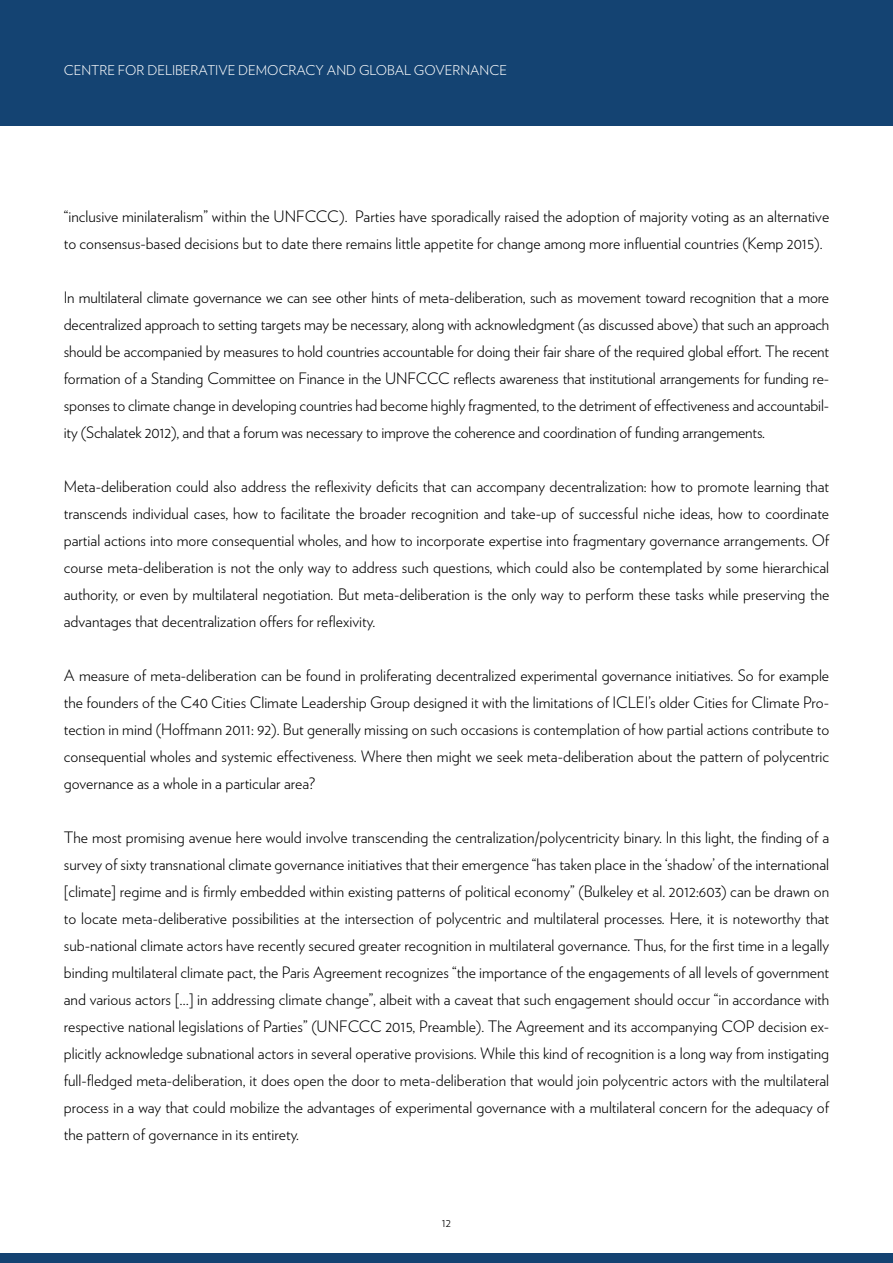
<style>
.page{position:relative;width:893px;height:1263px;background:#fff}
.page>*{position:absolute;margin:0;border:0;box-sizing:border-box;transform-origin:0 0}
.CONTENT{font:300 15.75px/27px "Verlag";color:#000;text-align:justify}
.t1{font:300 13.5px "Verlag";color:#fff}
.t2{font:300 12px "Verlag";color:#000}
</style>
<div class="page">
<div style="left:0;top:0;width:893px;height:125px;background:#144372"></div>
<div style="left:0;top:1254px;width:893px;height:9px;background:#144372"></div>
<p class="t1" style="left:64px;top:60px;width:445px">CENTRE FOR DELIBERATIVE DEMOCRACY AND GLOBAL GOVERNANCE</p>
<p class="CONTENT" style="left:64px;top:202px;width:767px">“inclusive minilateralism” within the UNFCCC). Parties have sporadically raised the adoption of majority voting as an alternative to consensus-based decisions but to date there remains little appetite for change among more influential countries (Kemp 2015).</p>
<p class="CONTENT" style="left:64px;top:283px;width:767px">In multilateral climate governance we can see other hints of meta-deliberation, such as movement toward recognition that a more decentralized approach to setting targets may be necessary, along with acknowledgment (as discussed above) that such an approach should be accompanied by measures to hold countries accountable for doing their fair share of the required global effort. The recent formation of a Standing Committee on Finance in the UNFCCC reflects awareness that institutional arrangements for funding re&shy;sponses to climate change in developing countries had become highly fragmented, to the detriment of effectiveness and accountabil&shy;ity (Schalatek 2012), and that a forum was necessary to improve the coherence and coordination of funding arrangements.</p>
<p class="CONTENT" style="left:64px;top:472px;width:767px">Meta-deliberation could also address the reflexivity deficits that can accompany decentralization: how to promote learning that transcends individual cases, how to facilitate the broader recognition and take-up of successful niche ideas, how to coordinate partial actions into more consequential wholes, and how to incorporate expertise into fragmentary governance arrangements. Of course meta-deliberation is not the only way to address such questions, which could also be contemplated by some hierarchical authority, or even by multilateral negotiation. But meta-deliberation is the only way to perform these tasks while preserving the advantages that decentralization offers for reflexivity.</p>
<p class="CONTENT" style="left:64px;top:661px;width:767px">A measure of meta-deliberation can be found in proliferating decentralized experimental governance initiatives. So for example the founders of the C40 Cities Climate Leadership Group designed it with the limitations of ICLEI’s older Cities for Climate Pro&shy;tection in mind (Hoffmann 2011: 92). But generally missing on such occasions is contemplation of how partial actions contribute to consequential wholes and systemic effectiveness. Where then might we seek meta-deliberation about the pattern of polycentric governance as a whole in a particular area?</p>
<p class="CONTENT" style="left:64px;top:823px;width:767px">The most promising avenue here would involve transcending the centralization/polycentricity binary. In this light, the finding of a survey of sixty transnational climate governance initiatives that their emergence “has taken place in the ‘shadow’ of the international [climate] regime and is firmly embedded within existing patterns of political economy” (Bulkeley et al. 2012:603) can be drawn on to locate meta-deliberative possibilities at the intersection of polycentric and multilateral processes. Here, it is noteworthy that sub-national climate actors have recently secured greater recognition in multilateral governance. Thus, for the first time in a legally binding multilateral climate pact, the Paris Agreement recognizes “the importance of the engagements of all levels of government and various actors […] in addressing climate change”, albeit with a caveat that such engagement should occur “in accordance with respective national legislations of Parties” (UNFCCC 2015, Preamble). The Agreement and its accompanying COP decision ex&shy;plicitly acknowledge subnational actors in several operative provisions. While this kind of recognition is a long way from instigating full-fledged meta-deliberation, it does open the door to meta-deliberation that would join polycentric actors with the multilateral process in a way that could mobilize the advantages of experimental governance with a multilateral concern for the adequacy of the pattern of governance in its entirety.</p>
<p class="t2" style="left:442px;top:1213px;width:11px">12</p>
</div>
